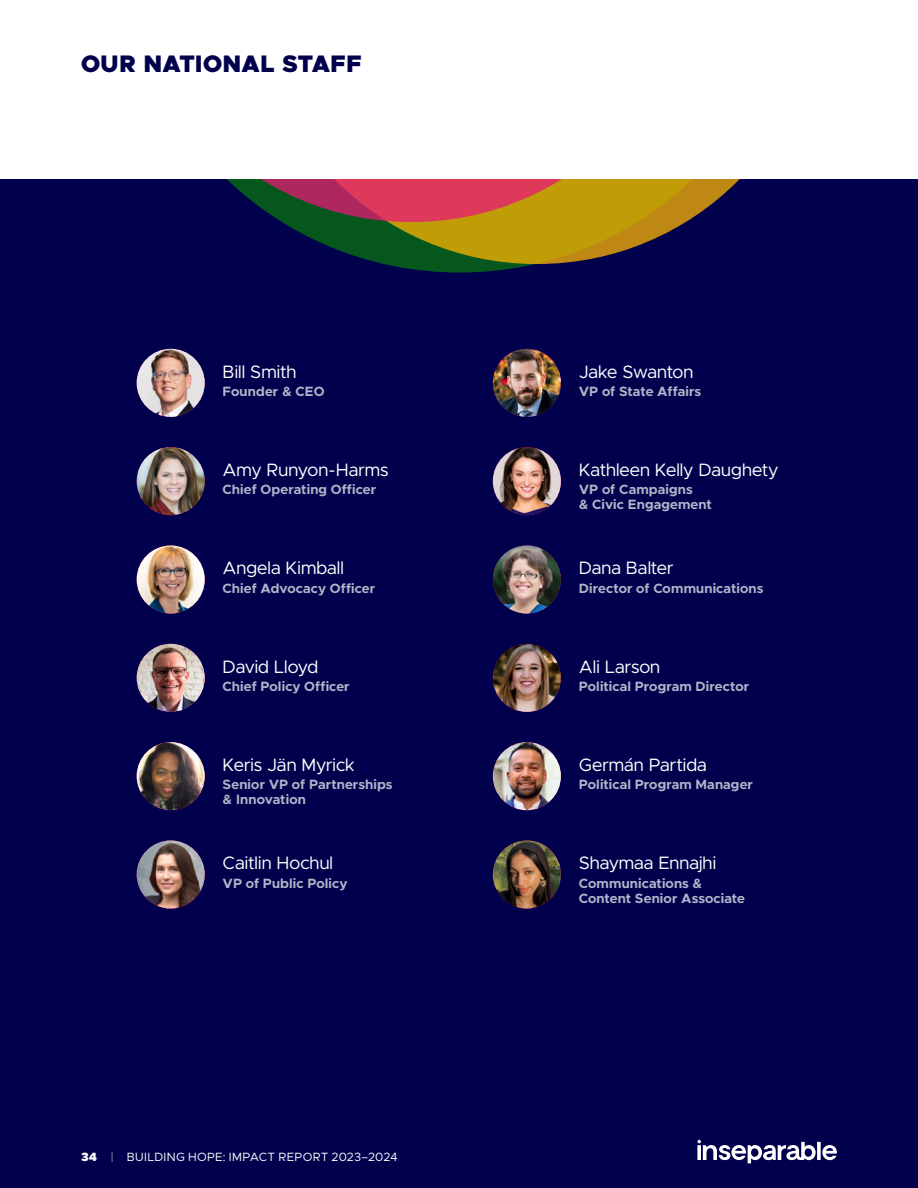
<style>
.page{position:relative;width:918px;height:1188px;background:#fff}
.page>*{position:absolute;margin:0;border:0;box-sizing:border-box;transform-origin:0 0}
.t1{font:900 24px "Metropolis";letter-spacing:.005em;color:#00004c}
.P2_-_Board___Staff{font:18px "Metropolis";color:#fff}
.P2_-_Board___Staff-2{font:700 13.5px/15px "Metropolis";letter-spacing:.01em;color:#b3b3c9}
.t2{font:12px "Metropolis";letter-spacing:.02em;color:#fff}
.s1{font-weight:900}
.s2{font-weight:100}
</style>
<div class="page">
<div style="left:0;top:179px;width:918px;height:1009px;background:#00004c"></div>
<svg style="left:384px;top:264px;width:151px;height:9px"></svg>
<svg style="left:282px;top:179px;width:458px;height:85px"></svg>
<svg style="left:227px;top:179px;width:469px;height:43px;background:#a65c33"></svg>
<img style="left:137px;top:349px;width:68px;height:68px;border-radius:34px">
<img style="left:137px;top:447px;width:68px;height:68px;border-radius:34px">
<img style="left:137px;top:545px;width:68px;height:69px;border-radius:34px">
<img style="left:137px;top:644px;width:68px;height:68px;border-radius:34px">
<img style="left:137px;top:742px;width:68px;height:68px;border-radius:34px">
<img style="left:137px;top:840px;width:68px;height:69px;border-radius:34px">
<img style="left:493px;top:447px;width:68px;height:68px;border-radius:34px">
<img style="left:493px;top:349px;width:68px;height:68px;border-radius:34px">
<img style="left:493px;top:545px;width:68px;height:69px;border-radius:34px">
<img style="left:493px;top:644px;width:68px;height:68px;border-radius:34px">
<img style="left:493px;top:742px;width:68px;height:68px;border-radius:34px">
<img style="left:493px;top:840px;width:68px;height:69px;border-radius:34px">
<svg style="left:697px;top:1140px;width:140px;height:23px"></svg>
<h1 class="t1" style="left:81px;top:48px;width:282px">OUR NATIONAL STAFF</h1>
<p class="P2_-_Board___Staff" style="left:223px;top:360px;width:75px">Bill Smith</p>
<p class="P2_-_Board___Staff-2" style="left:223px;top:384px;width:104px">Founder &amp; CEO</p>
<p class="P2_-_Board___Staff" style="left:579px;top:360px;width:116px">Jake Swanton</p>
<p class="P2_-_Board___Staff-2" style="left:579px;top:384px;width:124px">VP of State Affairs</p>
<p class="P2_-_Board___Staff" style="left:223px;top:459px;width:167px">Amy Runyon-Harms</p>
<p class="P2_-_Board___Staff-2" style="left:223px;top:482px;width:155px">Chief Operating Officer</p>
<p class="P2_-_Board___Staff" style="left:579px;top:459px;width:201px">Kathleen Kelly Daughety</p>
<p class="P2_-_Board___Staff-2" style="left:579px;top:482px;width:135px">VP of Campaigns<br>&amp; Civic Engagement</p>
<p class="P2_-_Board___Staff" style="left:223px;top:557px;width:123px">Angela Kimball</p>
<p class="P2_-_Board___Staff-2" style="left:223px;top:580px;width:154px">Chief Advocacy Officer</p>
<p class="P2_-_Board___Staff" style="left:579px;top:557px;width:96px">Dana Balter</p>
<p class="P2_-_Board___Staff-2" style="left:579px;top:580px;width:186px">Director of Communications</p>
<p class="P2_-_Board___Staff" style="left:223px;top:655px;width:97px">David Lloyd</p>
<p class="P2_-_Board___Staff-2" style="left:223px;top:679px;width:129px">Chief Policy Officer</p>
<p class="P2_-_Board___Staff" style="left:579px;top:655px;width:83px">Ali Larson</p>
<p class="P2_-_Board___Staff-2" style="left:579px;top:679px;width:172px">Political Program Director</p>
<p class="P2_-_Board___Staff" style="left:223px;top:754px;width:134px">Keris Jän Myrick</p>
<p class="P2_-_Board___Staff-2" style="left:223px;top:777px;width:171px">Senior VP of Partnerships &amp; Innovation</p>
<p class="P2_-_Board___Staff" style="left:579px;top:754px;width:129px">Germán Partida</p>
<p class="P2_-_Board___Staff-2" style="left:579px;top:777px;width:176px">Political Program Manager</p>
<p class="P2_-_Board___Staff" style="left:223px;top:852px;width:112px">Caitlin Hochul</p>
<p class="P2_-_Board___Staff-2" style="left:223px;top:875px;width:126px">VP of Public Policy</p>
<p class="P2_-_Board___Staff" style="left:579px;top:852px;width:139px">Shaymaa Ennajhi</p>
<p class="P2_-_Board___Staff-2" style="left:579px;top:875px;width:168px">Communications &amp;<br>Content Senior Associate</p>
<p class="t2" style="left:81px;top:1149px;width:318px"><span class="s1">34</span> <span class="s2">|</span> BUILDING HOPE: IMPACT REPORT 2023–2024</p>
</div>
